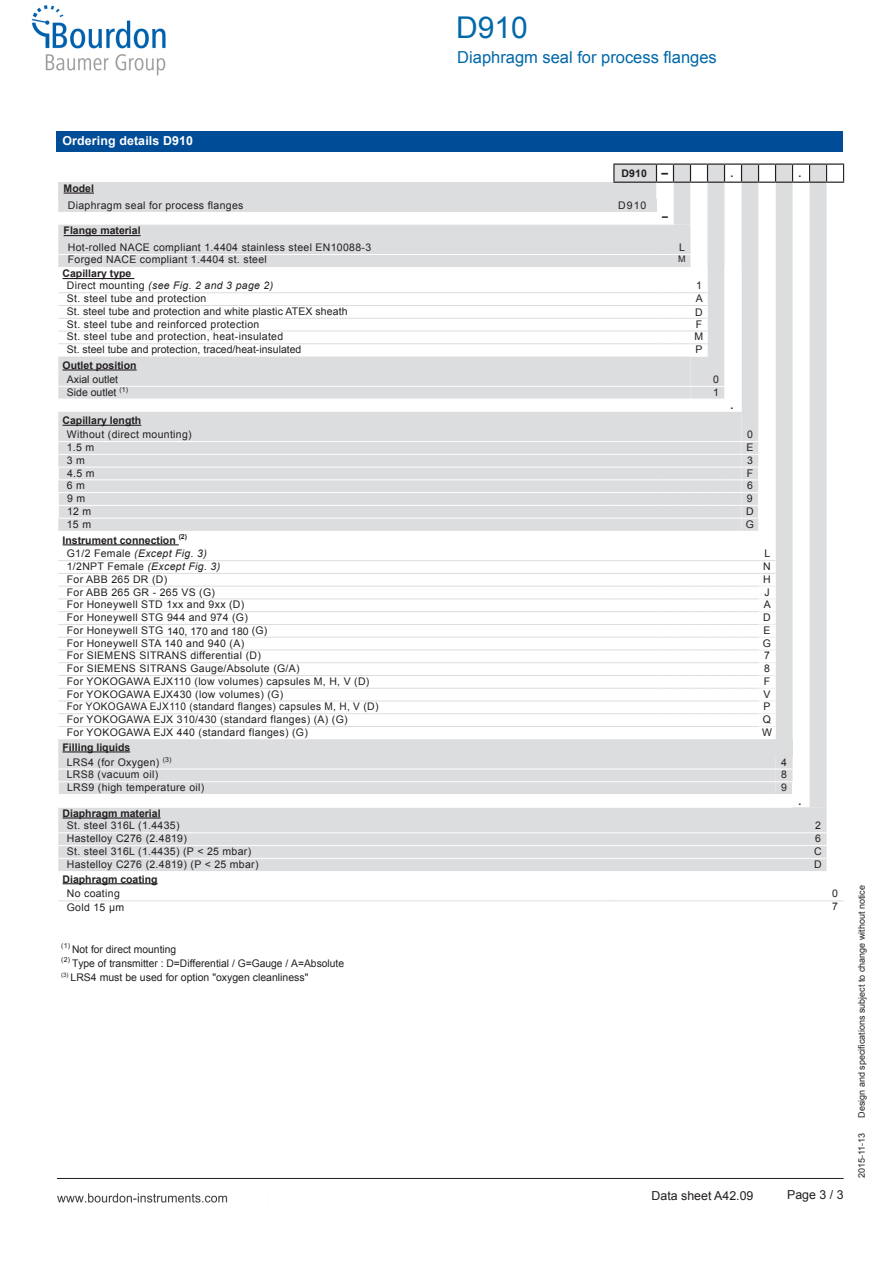
<style>
.page{position:relative;width:893px;height:1263px;background:#fff}
.page>*{position:absolute;margin:0;border:0;box-sizing:border-box;transform-origin:0 0}
.t1{font:30px "Arial";color:#0068a9}
.t2{font:16.5px "Arial";color:#0068a9}
.t3{font:12.3px "Arial";color:#231f20}
.t4{font:700 12.3px "Arial";letter-spacing:.01em;color:#fff}
.t5{font:10.5px/17px "Arial";letter-spacing:.03em;color:#231f20}
.t6{font:10.5px/14.4px "Arial";color:#231f20}
.t7{font:700 10.5px/14px "Arial";color:#231f20}
.t8{font:italic 10.5px/11.9px "Arial";letter-spacing:.03em;color:#231f20}
.t9{font:10.5px "Arial";letter-spacing:.01em;color:#231f20}
.t10{font:10.5px "Arial";letter-spacing:.03em;color:#231f20;scale:.96 1}
.t11{font:9px "Arial";color:#231f20}
.s1{font-weight:700}
.s2{font-size:12px}
.s3{font-weight:700;font-style:normal}
.s4{font-style:normal}
.s5{font-weight:400}
.s6{font-weight:400;font-style:italic}
</style>
<div class="page">
<img style="left:31px;top:5px;width:814px;height:1198px">
<p class="t1" style="left:456px;top:8px;width:73px">D910</p>
<p class="t2" style="left:457px;top:46px;width:261px">Diaphragm seal for process flanges</p>
<p class="t4" style="left:63px;top:133px;width:132px">Ordering details D910</p>
<p class="t5" style="left:68px;top:180px;width:177px;text-indent:-4px"><span class="s1">Model<br></span>Diaphragm seal for process flanges</p>
<p class="t5" style="left:68px;top:223px;width:305px;line-height:16.2px;text-indent:-4px"><span class="s1">Flange material<br></span>Hot-rolled NACE compliant 1.4404 stainless steel EN10088-3</p>
<p class="t7" style="left:621px;top:167px;width:48px">D910 <span class="s2">–</span></p>
<p class="t7" style="left:730px;top:167px;width:4px">.</p>
<p class="t7" style="left:798px;top:167px;width:4px">.</p>
<p class="t5" style="left:618px;top:197px;width:30px">D910</p>
<p class="t7" style="left:662px;top:210px;width:7px">–</p>
<p class="t5" style="left:679px;top:239px;width:7px">L</p>
<p class="t5" style="left:68px;top:251px;width:200px">Forged NACE compliant 1.4404 st. steel</p>
<p class="t11" style="left:678px;top:253px;width:9px">M</p>
<p class="t8" style="left:67px;top:268px;width:208px;text-indent:-4px"><span class="s3">Capillary type<br></span><span class="s4">Direct mounting</span> (see Fig. 2 and 3 page 2)</p>
<p class="t5" style="left:696px;top:277px;width:7px">1</p>
<p class="t5" style="left:67px;top:290px;width:141px">St. steel tube and protection</p>
<p class="t5" style="left:696px;top:290px;width:9px">A</p>
<p class="t9" style="left:67px;top:304px;width:282px">St. steel tube and protection and white plastic ATEX sheath</p>
<p class="t5" style="left:695px;top:304px;width:9px">D</p>
<p class="t5" style="left:67px;top:316px;width:194px">St. steel tube and reinforced protection</p>
<p class="t5" style="left:696px;top:316px;width:8px">F</p>
<p class="t5" style="left:67px;top:328px;width:218px">St. steel tube and protection, heat-insulated</p>
<p class="t5" style="left:695px;top:328px;width:10px">M</p>
<p class="t6" style="left:67px;top:343px;width:236px">St. steel tube and protection, traced/heat-insulated</p>
<p class="t5" style="left:696px;top:341px;width:9px">P</p>
<p class="t7" style="left:67px;top:359px;width:71px;text-indent:-4px">Outlet position<br><span class="s5">Axial outlet</span></p>
<p class="t5" style="left:713px;top:371px;width:7px">0</p>
<p class="t6" style="left:67px;top:385px;width:63px">Side outlet <sup>(1)</sup></p>
<p class="t5" style="left:713px;top:384px;width:7px">1</p>
<p class="t5" style="left:67px;top:414px;width:126px;line-height:14px;text-indent:-4px"><span class="s1">Capillary length<br></span>Without (direct mounting)</p>
<p class="t7" style="left:730px;top:399px;width:4px">.</p>
<p class="t5" style="left:747px;top:426px;width:7px">0</p>
<p class="t5" style="left:67px;top:439px;width:29px">1.5 m</p>
<p class="t5" style="left:746px;top:439px;width:9px">E</p>
<p class="t5" style="left:67px;top:452px;width:20px">3 m</p>
<p class="t5" style="left:747px;top:452px;width:7px">3</p>
<p class="t5" style="left:67px;top:464px;width:29px">4.5 m</p>
<p class="t5" style="left:747px;top:464px;width:8px">F</p>
<p class="t5" style="left:67px;top:477px;width:20px">6 m</p>
<p class="t5" style="left:747px;top:477px;width:7px">6</p>
<p class="t5" style="left:67px;top:490px;width:20px">9 m</p>
<p class="t5" style="left:747px;top:490px;width:7px">9</p>
<p class="t5" style="left:67px;top:503px;width:26px">12 m</p>
<p class="t5" style="left:746px;top:503px;width:9px">D</p>
<p class="t5" style="left:67px;top:516px;width:26px">15 m</p>
<p class="t5" style="left:746px;top:516px;width:10px">G</p>
<p class="t7" style="left:67px;top:534px;width:142px;line-height:13.5px;text-indent:-4px">Instrument connection <sup>(2)<br></sup><span class="s5">G1/2 Female</span> <span class="s6">(Except Fig. 3)</span></p>
<p class="t5" style="left:764px;top:545px;width:7px">L</p>
<p class="t8" style="left:67px;top:561px;width:155px"><span class="s4">1/2NPT Female</span> (Except Fig. 3)</p>
<p class="t5" style="left:763px;top:558px;width:9px">N</p>
<p class="t5" style="left:67px;top:571px;width:102px">For ABB 265 DR (D)</p>
<p class="t5" style="left:763px;top:571px;width:9px">H</p>
<p class="t5" style="left:67px;top:583px;width:150px">For ABB 265 GR - 265 VS (G)</p>
<p class="t5" style="left:764px;top:583px;width:7px">J</p>
<p class="t5" style="left:67px;top:596px;width:179px">For Honeywell STD 1xx and 9xx (D)</p>
<p class="t5" style="left:764px;top:596px;width:9px">A</p>
<p class="t5" style="left:67px;top:609px;width:183px">For Honeywell STG 944 and 974 (G)</p>
<p class="t5" style="left:763px;top:609px;width:9px">D</p>
<p class="t5" style="left:67px;top:622px;width:202px">For Honeywell STG 140, 170 and 180 (G)</p>
<p class="t5" style="left:763px;top:622px;width:9px">E</p>
<p class="t5" style="left:67px;top:635px;width:179px">For Honeywell STA 140 and 940 (A)</p>
<p class="t5" style="left:763px;top:635px;width:10px">G</p>
<p class="t5" style="left:67px;top:647px;width:196px">For SIEMENS SITRANS differential (D)</p>
<p class="t5" style="left:764px;top:647px;width:7px">7</p>
<p class="t5" style="left:67px;top:660px;width:234px">For SIEMENS SITRANS Gauge/Absolute (G/A)</p>
<p class="t5" style="left:764px;top:660px;width:7px">8</p>
<p class="t5" style="left:67px;top:673px;width:304px">For YOKOGAWA EJX110 (low volumes) capsules M, H, V (D)</p>
<p class="t5" style="left:764px;top:673px;width:8px">F</p>
<p class="t5" style="left:67px;top:686px;width:218px">For YOKOGAWA EJX430 (low volumes) (G)</p>
<p class="t5" style="left:763px;top:686px;width:9px">V</p>
<p class="t10" style="left:67px;top:700px;width:326px">For YOKOGAWA EJX110 (standard flanges) capsules M, H, V (D)</p>
<p class="t5" style="left:764px;top:698px;width:9px">P</p>
<p class="t5" style="left:67px;top:711px;width:282px">For YOKOGAWA EJX 310/430 (standard flanges) (A) (G)</p>
<p class="t5" style="left:763px;top:711px;width:10px">Q</p>
<p class="t5" style="left:67px;top:724px;width:243px">For YOKOGAWA EJX 440 (standard flanges) (G)</p>
<p class="t5" style="left:762px;top:724px;width:11px">W</p>
<p class="t5" style="left:67px;top:740px;width:106px;line-height:15.3px;text-indent:-4px"><span class="s1">Filling liquids<br></span>LRS4 (for Oxygen) <sup>(3)</sup></p>
<p class="t5" style="left:781px;top:753px;width:7px">4</p>
<p class="t5" style="left:67px;top:766px;width:93px">LRS8 (vacuum oil)</p>
<p class="t5" style="left:781px;top:766px;width:7px">8</p>
<p class="t5" style="left:67px;top:779px;width:139px">LRS9 (high temperature oil)</p>
<p class="t5" style="left:781px;top:779px;width:7px">9</p>
<p class="t5" style="left:67px;top:807px;width:114px;line-height:12.5px;text-indent:-4px"><span class="s1">Diaphragm material<br></span>St. steel 316L (1.4435)</p>
<p class="t7" style="left:798px;top:794px;width:4px">.</p>
<p class="t5" style="left:815px;top:817px;width:7px">2</p>
<p class="t5" style="left:67px;top:830px;width:122px">Hastelloy C276 (2.4819)</p>
<p class="t5" style="left:815px;top:830px;width:7px">6</p>
<p class="t5" style="left:67px;top:843px;width:186px">St. steel 316L (1.4435) (P &lt; 25 mbar)</p>
<p class="t5" style="left:814px;top:843px;width:9px">C</p>
<p class="t5" style="left:67px;top:856px;width:193px">Hastelloy C276 (2.4819) (P &lt; 25 mbar)</p>
<p class="t5" style="left:814px;top:856px;width:9px">D</p>
<p class="t7" style="left:67px;top:872px;width:92px;line-height:14.7px;text-indent:-4px">Diaphragm coating<br><span class="s5">No coating</span></p>
<p class="t5" style="left:832px;top:885px;width:7px">0</p>
<p class="t5" style="left:67px;top:899px;width:59px">Gold 15 µm</p>
<p class="t5" style="left:832px;top:898px;width:7px">7</p>
<p class="t6" style="left:61px;top:942px;width:284px"><sup>(1)</sup> Not for direct mounting<br><sup>(2)</sup> Type of transmitter : D=Differential / G=Gauge / A=Absolute <sup>(3)</sup> LRS4 must be used for option "oxygen cleanliness"</p>
<p class="t3" style="left:652px;top:1187px;width:103px">Data sheet A42.09</p>
<p class="t3" style="left:787px;top:1187px;width:58px">Page 3 / 3</p>
<p class="t11" style="left:856px;top:1118px;width:234px;rotate:-90deg">Design and specifications subject to change without notice</p>
<p class="t11" style="left:856px;top:1178px;width:47px;rotate:-90deg">2015-11-13</p>
</div>
